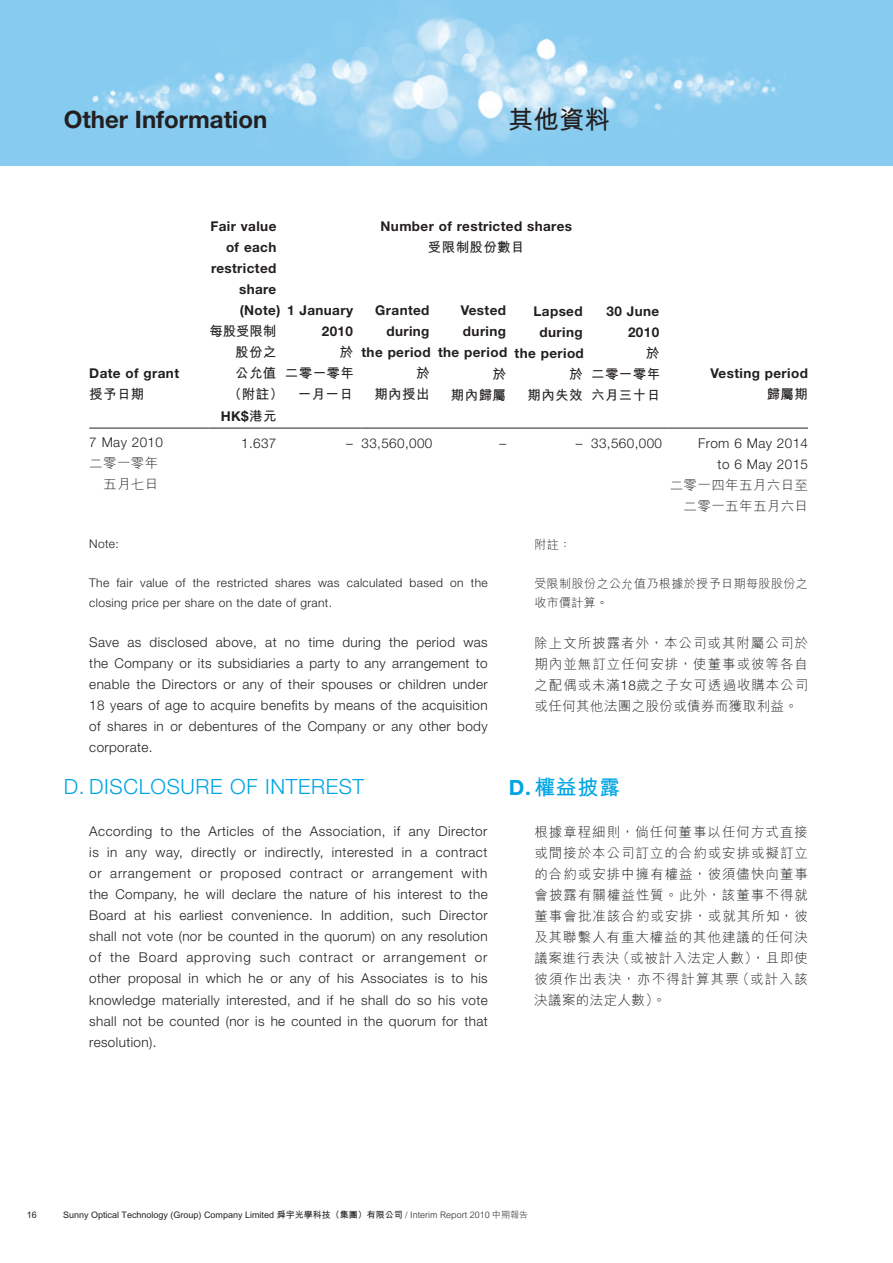
<style>
.page{position:relative;width:893px;height:1263px;background:#fff}
.page>*{position:absolute;margin:0;border:0;box-sizing:border-box;transform-origin:0 0}
.t1{font:700 25.5px "M Hei HK";color:#231f20}
.t2{font:700 24px "Helvetica Neue LT Std";color:#231f20}
.t3{font:300 21px "Helvetica Neue LT Std";letter-spacing:.03em;color:#00a5e3}
.t4{font:700 21px "M Hei HK";color:#00a5e3}
.t5{font:300 13.5px/21px "Helvetica Neue LT Std";letter-spacing:.03em;color:#231f20;text-align:justify}
.t6{font:300 13.5px/21px "M Hei HK";letter-spacing:.06em;color:#231f20;text-align:justify}
.t7{font:700 13.5px/21px "Helvetica Neue LT Std";letter-spacing:.03em;color:#231f20;text-align:right}
.t8{font:700 13.5px/21px "M Hei HK";letter-spacing:.03em;color:#231f20;text-align:right}
.t9{font:300 13.5px/21px "M Hei HK";letter-spacing:.03em;color:#231f20;text-align:right}
.t10{font:300 12px/19.5px "Helvetica Neue LT Std";letter-spacing:.03em;color:#231f20}
.t11{font:300 12px/19.5px "M Hei HK";letter-spacing:.04em;color:#231f20}
.t12{font:700 9px "M Hei HK";color:#231f20}
.s1{font-family:"M Hei HK"}
.s2{font-family:"Helvetica Neue LT Std"}
.s3{font-weight:300}
</style>
<div class="page">
<img style="left:0;top:0;width:893px;height:166px">
<hr style="left:89px;top:428px;width:119px;height:1px;background:#231f20">
<hr style="left:208px;top:428px;width:77px;height:1px;background:#231f20">
<hr style="left:285px;top:428px;width:76px;height:1px;background:#231f20">
<hr style="left:361px;top:428px;width:77px;height:1px;background:#231f20">
<hr style="left:438px;top:428px;width:76px;height:1px;background:#231f20">
<hr style="left:514px;top:428px;width:77px;height:1px;background:#231f20">
<hr style="left:591px;top:428px;width:77px;height:1px;background:#231f20">
<hr style="left:668px;top:428px;width:140px;height:1px;background:#231f20">
<h2 class="t2" style="left:64px;top:104px;width:205px">Other Information</h2>
<h1 class="t1" style="left:508px;top:101px;width:103px">其他資料</h1>
<p class="t7" style="left:89px;top:363px;width:91px">Date of grant</p>
<p class="t8" style="left:89px;top:383px;width:57px">授予日期</p>
<p class="t7" style="left:210px;top:216px;width:71px">Fair value of each restricted share (Note)</p>
<p class="t8" style="left:210px;top:320px;width:68px">每股受限制</p>
<p class="t8" style="left:235px;top:341px;width:43px">股份之</p>
<p class="t8" style="left:235px;top:362px;width:43px">公允值</p>
<p class="t8" style="left:228px;top:383px;width:57px">（附註）</p>
<p class="t7" style="left:287px;top:300px;width:67px">1 January<br>2010</p>
<p class="t8" style="left:285px;top:341px;width:71px">於<br>二零一零年一月一日</p>
<p class="t7" style="left:221px;top:405px;width:57px">HK$<span class="s1">港元</span></p>
<p class="t7" style="left:381px;top:216px;width:193px">Number of restricted shares</p>
<p class="t8" style="left:428px;top:236px;width:98px">受限制股份數目</p>
<p class="t7" style="left:361px;top:300px;width:71px">Granted during<br>the period</p>
<p class="t8" style="left:374px;top:362px;width:57px">於<br>期內授出</p>
<p class="t7" style="left:438px;top:300px;width:71px">Vested during<br>the period</p>
<p class="t8" style="left:451px;top:362px;width:57px">於<br>期內歸屬</p>
<p class="t7" style="left:515px;top:300px;width:71px">Lapsed during<br>the period</p>
<p class="t8" style="left:527px;top:362px;width:57px">於<br>期內失效</p>
<p class="t7" style="left:607px;top:300px;width:54px">30 June<br>2010</p>
<p class="t8" style="left:591px;top:341px;width:71px;text-align:justify;text-indent:55px">於二零一零年六月三十日</p>
<p class="t7" style="left:710px;top:363px;width:99px">Vesting period</p>
<p class="t8" style="left:767px;top:383px;width:43px">歸屬期</p>
<p class="t5" style="left:89px;top:432px;width:75px">7 May 2010</p>
<p class="t9" style="left:89px;top:452px;width:71px">二零一零年五月七日</p>
<p class="t5" style="left:241px;top:432px;width:37px">1.637</p>
<p class="t5" style="left:346px;top:432px;width:88px">– 33,560,000</p>
<p class="t5" style="left:499px;top:432px;width:8px">–</p>
<p class="t5" style="left:576px;top:432px;width:88px">– 33,560,000</p>
<p class="t5" style="left:698px;top:432px;width:112px;text-align:right">From 6 May 2014 to 6 May 2015</p>
<p class="t9" style="left:670px;top:474px;width:140px">二零一四年五月六日至二零一五年五月六日</p>
<p class="t10" style="left:89px;top:534px;width:31px">Note:</p>
<p class="t10" style="left:89px;top:573px;width:400px">The fair value of the restricted shares was calculated based on the closing price per share on the date of grant.</p>
<p class="t5" style="left:89px;top:632px;width:400px">Save as disclosed above, at no time during the period was the Company or its subsidiaries a party to any arrangement to enable the Directors or any of their spouses or children under 18 years of age to acquire benefits by means of the acquisition of shares in or debentures of the Company or any other body corporate.</p>
<h3 class="t3" style="left:64px;top:774px;width:302px">D. DISCLOSURE OF INTEREST</h3>
<p class="t5" style="left:89px;top:821px;width:400px">According to the Articles of the Association, if any Director is in any way, directly or indirectly, interested in a contract or arrangement or proposed contract or arrangement with the Company, he will declare the nature of his interest to the Board at his earliest convenience. In addition, such Director shall not vote (nor be counted in the quorum) on any resolution of the Board approving such contract or arrangement or other proposal in which he or any of his Associates is to his knowledge materially interested, and if he shall do so his vote shall not be counted (nor is he counted in the quorum for that resolution).</p>
<p class="t11" style="left:534px;top:534px;width:38px">附註：</p>
<p class="t11" style="left:534px;top:573px;width:275px">受限制股份之公允值乃根據於授予日期每股股份之收市價計算。</p>
<p class="t6" style="left:534px;top:632px;width:275px">除上文所披露者外，本公司或其附屬公司於期內並無訂立任何安排，使董事或彼等各自之配偶或未滿<span class="s2">18</span>歲之子女可透過收購本公司或任何其他法團之股份或債券而獲取利益。</p>
<h3 class="t4" style="left:509px;top:772px;width:113px"><span class="s2">D.</span> 權益披露</h3>
<p class="t6" style="left:534px;top:821px;width:275px">根據章程細則，倘任何董事以任何方式直接或間接於本公司訂立的合約或安排或擬訂立的合約或安排中擁有權益，彼須儘快向董事會披露有關權益性質。此外，該董事不得就董事會批准該合約或安排，或就其所知，彼及其聯繫人有重大權益的其他建議的任何決議案進行表決（或被計入法定人數），且即使彼須作出表決，亦不得計算其票（或計入該決議案的法定人數）。</p>
<p class="t12" style="left:27px;top:1208px;width:12px">16</p>
<p class="t12" style="left:63px;top:1208px;width:467px">Sunny Optical Technology (Group) Company Limited 舜宇光學科技（集團）有限公司 <span class="s3">/ Interim Report 2010 中期報告</span></p>
</div>
